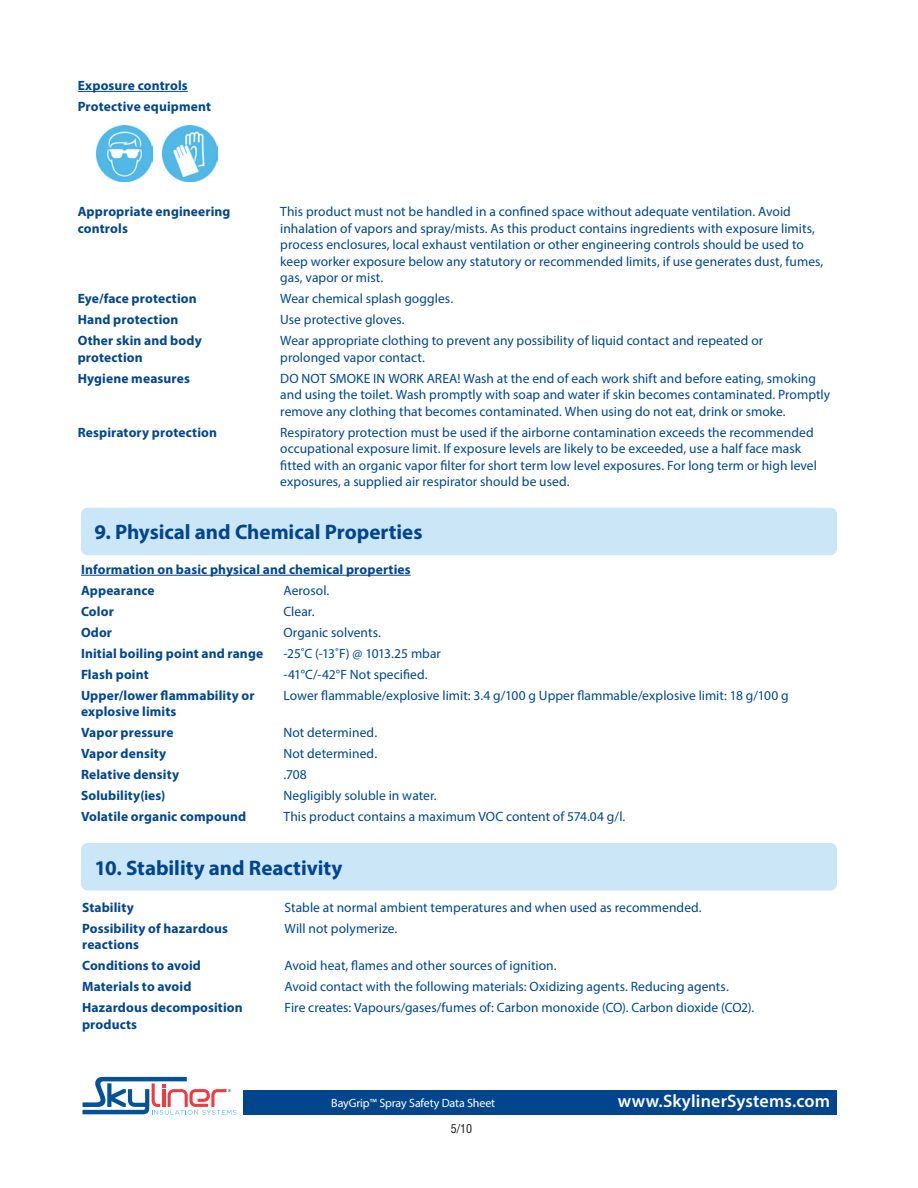
<style>
.page{position:relative;width:918px;height:1188px;background:#fff}
.page>*{position:absolute;margin:0;border:0;box-sizing:border-box;transform-origin:0 0}
.Headings{font:700 21px "Myriad Pro";letter-spacing:-.005em;color:#01468c}
.t1{font:600 18px "Myriad Pro";letter-spacing:.01em;color:#fff}
.Tabbed{font:13.5px/16.5px "Myriad Pro";letter-spacing:.005em;color:#01468c}
.Tabbed-2{font:700 13.5px "Myriad Pro";letter-spacing:.01em;color:#01468c}
.Subheads{font:700 13.5px "Myriad Pro";letter-spacing:.01em;color:#01468c}
.t2{font:12px "Myriad Pro";letter-spacing:-.01em;color:#fff}
.t3{font:condensed 12px "Helvetica LT Std";color:#231f20}
</style>
<div class="page">
<svg style="left:83px;top:1077px;width:154px;height:38px"></svg>
<div style="left:243px;top:1090px;width:594px;height:24px;background:#01468c"></div>
<div style="left:81px;top:508px;width:756px;height:47px;background:#cbe6f7;border-radius:7px"></div>
<div style="left:81px;top:843px;width:756px;height:48px;background:#cbe6f7;border-radius:7px"></div>
<hr style="left:81px;top:575px;width:330px;height:1px;background:#01468c">
<hr style="left:78px;top:91px;width:110px;height:1px;background:#01468c">
<img style="left:96px;top:126px;width:56px;height:56px">
<img style="left:162px;top:126px;width:56px;height:56px">
<p class="Subheads" style="left:78px;top:77px;width:112px">Exposure controls</p>
<p class="Tabbed-2" style="left:78px;top:98px;width:135px">Protective equipment</p>
<p class="Tabbed-2" style="left:78px;top:203px;width:154px">Appropriate engineering</p>
<p class="Tabbed" style="left:280px;top:203px;width:512px">This product must not be handled in a confined space without adequate ventilation. Avoid</p>
<p class="Tabbed-2" style="left:78px;top:219px;width:52px">controls</p>
<p class="Tabbed" style="left:280px;top:220px;width:545px">inhalation of vapors and spray/mists. As this product contains ingredients with exposure limits, process enclosures, local exhaust ventilation or other engineering controls should be used to keep worker exposure below any statutory or recommended limits, if use generates dust, fumes, gas, vapor or mist.</p>
<p class="Tabbed-2" style="left:78px;top:290px;width:120px">Eye/face protection</p>
<p class="Tabbed" style="left:280px;top:290px;width:174px">Wear chemical splash goggles.</p>
<p class="Tabbed-2" style="left:78px;top:311px;width:102px">Hand protection</p>
<p class="Tabbed" style="left:280px;top:311px;width:126px">Use protective gloves.</p>
<p class="Tabbed-2" style="left:78px;top:332px;width:125px">Other skin and body</p>
<p class="Tabbed" style="left:280px;top:332px;width:484px">Wear appropriate clothing to prevent any possibility of liquid contact and repeated or</p>
<p class="Tabbed-2" style="left:78px;top:348px;width:67px">protection</p>
<p class="Tabbed" style="left:280px;top:349px;width:146px">prolonged vapor contact.</p>
<p class="Tabbed-2" style="left:78px;top:369px;width:114px">Hygiene measures</p>
<p class="Tabbed" style="left:280px;top:370px;width:552px">DO NOT SMOKE IN WORK AREA! Wash at the end of each work shift and before eating, smoking and using the toilet. Wash promptly with soap and water if skin becomes contaminated. Promptly remove any clothing that becomes contaminated. When using do not eat, drink or smoke.</p>
<p class="Tabbed-2" style="left:78px;top:423px;width:141px">Respiratory protection</p>
<p class="Tabbed" style="left:280px;top:424px;width:538px">Respiratory protection must be used if the airborne contamination exceeds the recommended occupational exposure limit. If exposure levels are likely to be exceeded, use a half face mask fitted with an organic vapor filter for short term low level exposures. For long term or high level exposures, a supplied air respirator should be used.</p>
<p class="Headings" style="left:94px;top:519px;width:330px">9. Physical and Chemical Properties</p>
<p class="Subheads" style="left:81px;top:561px;width:331px">Information on basic physical and chemical properties</p>
<p class="Tabbed-2" style="left:81px;top:582px;width:75px">Appearance</p>
<p class="Tabbed" style="left:283px;top:582px;width:47px">Aerosol.</p>
<p class="Tabbed-2" style="left:81px;top:603px;width:34px">Color</p>
<p class="Tabbed" style="left:284px;top:603px;width:33px">Clear.</p>
<p class="Tabbed-2" style="left:81px;top:624px;width:33px">Odor</p>
<p class="Tabbed" style="left:284px;top:624px;width:99px">Organic solvents.</p>
<p class="Tabbed-2" style="left:81px;top:645px;width:184px">Initial boiling point and range</p>
<p class="Tabbed" style="left:284px;top:645px;width:159px">-25˚C (-13˚F) @ 1013.25 mbar</p>
<p class="Tabbed-2" style="left:81px;top:666px;width:69px">Flash point</p>
<p class="Tabbed" style="left:283px;top:666px;width:146px">-41°C/-42°F Not specified.</p>
<p class="Tabbed-2" style="left:81px;top:687px;width:175px">Upper/lower flammability or</p>
<p class="Tabbed" style="left:284px;top:687px;width:507px">Lower flammable/explosive limit: 3.4 g/100 g Upper flammable/explosive limit: 18 g/100 g</p>
<p class="Tabbed-2" style="left:81px;top:703px;width:97px">explosive limits</p>
<p class="Tabbed-2" style="left:81px;top:724px;width:94px">Vapor pressure</p>
<p class="Tabbed" style="left:284px;top:724px;width:95px">Not determined.</p>
<p class="Tabbed-2" style="left:81px;top:745px;width:87px">Vapor density</p>
<p class="Tabbed" style="left:284px;top:745px;width:95px">Not determined.</p>
<p class="Tabbed-2" style="left:81px;top:766px;width:100px">Relative density</p>
<p class="Tabbed" style="left:284px;top:766px;width:25px">.708</p>
<p class="Tabbed-2" style="left:81px;top:787px;width:86px">Solubility(ies)</p>
<p class="Tabbed" style="left:284px;top:787px;width:155px">Negligibly soluble in water.</p>
<p class="Tabbed-2" style="left:81px;top:808px;width:167px">Volatile organic compound</p>
<p class="Tabbed" style="left:284px;top:808px;width:343px">This product contains a maximum VOC content of 574.04 g/l.</p>
<p class="Headings" style="left:94px;top:854px;width:249px">10. Stability and Reactivity</p>
<p class="Tabbed-2" style="left:82px;top:899px;width:53px">Stability</p>
<p class="Tabbed" style="left:285px;top:899px;width:419px">Stable at normal ambient temperatures and when used as recommended.</p>
<p class="Tabbed-2" style="left:82px;top:920px;width:147px">Possibility of hazardous</p>
<p class="Tabbed" style="left:285px;top:920px;width:114px">Will not polymerize.</p>
<p class="Tabbed-2" style="left:82px;top:936px;width:59px">reactions</p>
<p class="Tabbed-2" style="left:82px;top:957px;width:120px">Conditions to avoid</p>
<p class="Tabbed" style="left:285px;top:957px;width:274px">Avoid heat, flames and other sources of ignition.</p>
<p class="Tabbed-2" style="left:82px;top:978px;width:111px">Materials to avoid</p>
<p class="Tabbed" style="left:285px;top:978px;width:446px">Avoid contact with the following materials: Oxidizing agents. Reducing agents.</p>
<p class="Tabbed-2" style="left:82px;top:999px;width:162px">Hazardous decomposition</p>
<p class="Tabbed" style="left:285px;top:999px;width:471px">Fire creates: Vapours/gases/fumes of: Carbon monoxide (CO). Carbon dioxide (CO2).</p>
<p class="Tabbed-2" style="left:82px;top:1016px;width:57px">products</p>
<p class="t2" style="left:331px;top:1095px;width:165px">BayGrip™ Spray Safety Data Sheet</p>
<h2 class="t1" style="left:618px;top:1089px;width:214px">www.SkylinerSystems.com</h2>
<p class="t3" style="left:451px;top:1121px;width:23px">5/10</p>
</div>
